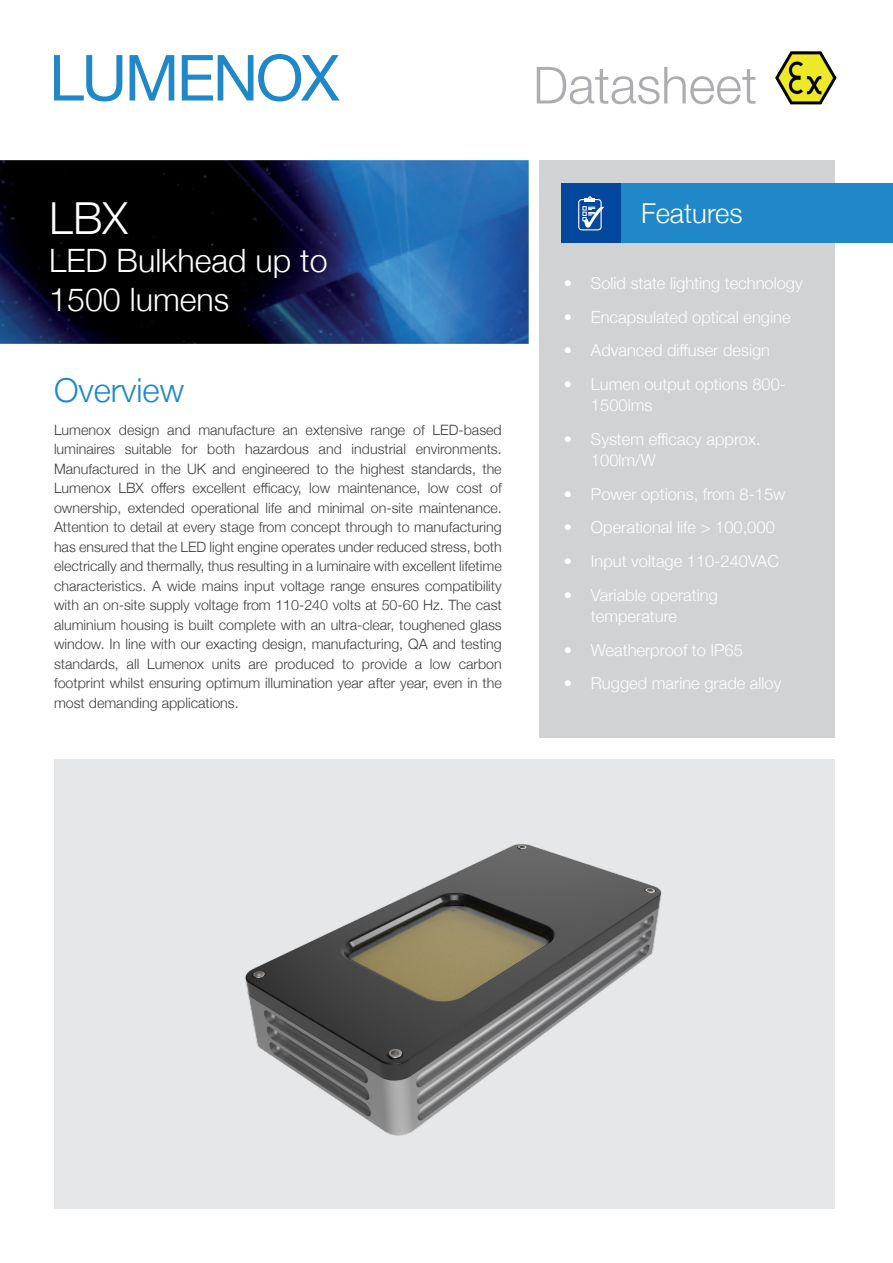
<style>
.page{position:relative;width:893px;height:1263px;background:#fff}
.page>*{position:absolute;margin:0;border:0;box-sizing:border-box;transform-origin:0 0}
.t1{font:300 51.3px "Helvetica Neue";color:#acadb1}
.t2{font:300 44.25px "Helvetica Neue";color:#fff}
.t3{font:300 33px "Helvetica Neue";color:#2088c9}
.t4{font:300 32.25px/38.5px "Helvetica Neue";color:#fff}
.t5{font:300 27.45px "Helvetica Neue";color:#fff}
.t6{font:300 16.5px/21px "Helvetica Neue";color:#fff}
.t7{font:300 14.25px/19.5px "Helvetica Neue";color:#3e3e3f;text-align:justify}
</style>
<div class="page">
<div style="left:54px;top:759px;width:780px;height:450px;background:#e6e7e9"></div>
<div style="left:539px;top:160px;width:295px;height:578px;background:#d1d2d4"></div>
<svg style="left:54px;top:54px;width:286px;height:48px"></svg>
<img style="left:0;top:160px;width:529px;height:184px">
<div style="left:561px;top:184px;width:332px;height:59px;background:#2088c9"></div>
<div style="left:561px;top:184px;width:60px;height:59px;background:#04489e"></div>
<div style="left:578px;top:199px;width:24px;height:31px;border:1px solid #fff;border-radius:3px"></div>
<svg style="left:582px;top:196px;width:22px;height:32px"></svg>
<img style="left:775px;top:51px;width:62px;height:54px">
<img style="left:245px;top:844px;width:417px;height:292px">
<p class="t1" style="left:533px;top:44px;width:225px">Datasheet</p>
<p class="t2" style="left:49px;top:182px;width:80px">LBX</p>
<p class="t4" style="left:49px;top:239px;width:280px">LED Bulkhead up to<br>1500 lumens</p>
<p class="t3" style="left:54px;top:364px;width:132px">Overview</p>
<p class="t7" style="left:54px;top:419px;width:449px">Lumenox design and manufacture an extensive range of LED-based luminaires suitable for both hazardous and industrial environments.<br>Manufactured in the UK and engineered to the highest standards, the Lumenox LBX offers excellent efficacy, low maintenance, low cost of ownership, extended operational life and minimal on-site maintenance.<br>Attention to detail at every stage from concept through to manufacturing has ensured that the LED light engine operates under reduced stress, both electrically and thermally, thus resulting in a luminaire with excellent lifetime characteristics. A wide mains input voltage range ensures compatibility with an on-site supply voltage from 110-240 volts at 50-60 Hz. The cast aluminium housing is built complete with an ultra-clear, toughened glass window. In line with our exacting design, manufacturing, QA and testing standards, all Lumenox units are produced to provide a low carbon footprint whilst ensuring optimum illumination year after year, even in the most demanding applications.</p>
<p class="t5" style="left:641px;top:191px;width:103px">Features</p>
<p class="t6" style="left:564px;top:271px;width:240px">• Solid state lighting technology</p>
<p class="t6" style="left:564px;top:305px;width:228px">• Encapsulated optical engine</p>
<p class="t6" style="left:564px;top:339px;width:208px">• Advanced diffuser design</p>
<p class="t6" style="left:591px;top:372px;width:196px;text-indent:-27px">• Lumen output options 800-<br>1500lms</p>
<p class="t6" style="left:591px;top:427px;width:171px;text-indent:-27px">• System efficacy approx.<br>100lm/W</p>
<p class="t6" style="left:564px;top:482px;width:223px">• Power options, from 8-15w</p>
<p class="t6" style="left:564px;top:516px;width:212px">• Operational life &gt; 100,000</p>
<p class="t6" style="left:564px;top:550px;width:216px">• Input voltage 110-240VAC</p>
<p class="t6" style="left:591px;top:583px;width:128px;text-indent:-27px">• Variable operating temperature</p>
<p class="t6" style="left:564px;top:638px;width:180px">• Weatherproof to IP65</p>
<p class="t6" style="left:564px;top:672px;width:219px">• Rugged marine grade alloy</p>
</div>
